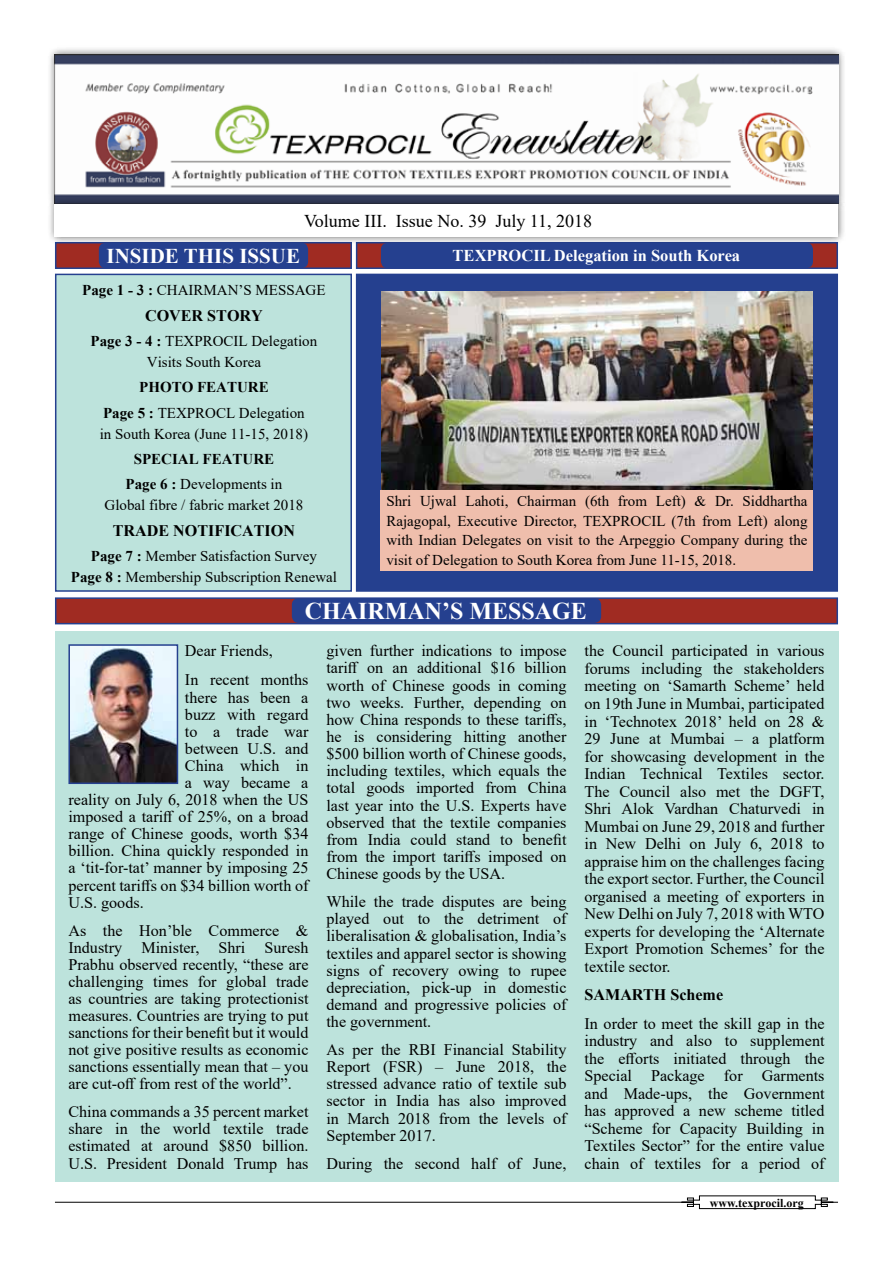
<style>
.page{position:relative;width:893px;height:1263px;background:#fff}
.page>*{position:absolute;margin:0;border:0;box-sizing:border-box;transform-origin:0 0}
.t1{font:700 24px "Times New Roman";color:#fff}
.t2{font:700 21px "Times New Roman";color:#fff}
.t3{font:18px "Times New Roman";color:#000}
.t4{font:700 16.5px "Times New Roman";color:#fff}
.t5{font:16.2px/17.1px "Times New Roman";color:#000;text-align:justify}
.t6{font:700 16.2px "Times New Roman";color:#000}
.t7{font:15px/19.5px "Times New Roman";color:#000;text-align:center}
.t8{font:700 15px/25.3px "Times New Roman";color:#000;text-align:center}
.t9{font:700 12px "Times New Roman";color:#000}
.s1{font-weight:700}
.s2{font-weight:400}
</style>
<div class="page">
<hr style="left:55px;top:1202px;width:783px;height:1px;background:#000">
<svg style="left:681px;top:1195px;width:153px;height:14px"></svg>
<div style="left:356px;top:274px;width:482px;height:318px;background:#25408f;border:2px solid #25408f"></div>
<div style="left:356px;top:242px;width:482px;height:27px;background:#a02b22;border:2px solid #25408f"></div>
<div style="left:55px;top:242px;width:297px;height:27px;background:#a02b22;border:2px solid #25408f"></div>
<div style="left:55px;top:597px;width:783px;height:27px;background:#a02b22;border:2px solid #25408f"></div>
<div style="left:55px;top:274px;width:297px;height:318px;background:#bde3dc;border:2px solid #25408f"></div>
<div style="left:55px;top:631px;width:783px;height:551px;background:#bde3dc"></div>
<div style="left:47px;top:46px;width:799px;height:166px;background:#000;opacity:.6"></div>
<img style="left:55px;top:54px;width:783px;height:142px">
<div style="left:47px;top:196px;width:799px;height:49px;background:#000;opacity:.6"></div>
<div style="left:55px;top:204px;width:783px;height:33px;background:#fff"></div>
<div style="left:292px;top:598px;width:309px;height:25px;background:#25408f;border-radius:7px"></div>
<div style="left:99px;top:243px;width:209px;height:25px;background:#25408f;border-radius:7px"></div>
<img style="left:71px;top:647px;width:104px;height:134px">
<div style="left:68px;top:644px;width:110px;height:140px;border:2px solid #25408f"></div>
<div style="left:381px;top:243px;width:432px;height:25px;background:#25408f;border-radius:7px"></div>
<img style="left:382px;top:292px;width:430px;height:198px">
<div style="left:381px;top:490px;width:432px;height:81px;background:#efbeac"></div>
<p class="t3" style="left:304px;top:208px;width:289px">Volume III. Issue No. 39 July 11, 2018</p>
<p class="t2" style="left:107px;top:240px;width:195px">INSIDE THIS ISSUE</p>
<p class="t4" style="left:453px;top:244px;width:289px">TEXPROCIL Delegation in South Korea</p>
<p class="t7" style="left:82px;top:280px;width:245px"><span class="s1">Page 1 - 3 :</span> CHAIRMAN’S MESSAGE</p>
<p class="t6" style="left:145px;top:303px;width:119px">COVER STORY</p>
<p class="t7" style="left:91px;top:330px;width:228px;line-height:21px"><span class="s1">Page 3 - 4 :</span> TEXPROCIL Delegation<br>Visits South Korea</p>
<p class="t8" style="left:103px;top:374px;width:203px">PHOTO FEATURE<br>Page 5 : <span class="s2">TEXPROCL Delegation</span></p>
<p class="t7" style="left:100px;top:423px;width:210px">in South Korea (June 11-15, 2018)</p>
<p class="t8" style="left:126px;top:446px;width:158px">SPECIAL FEATURE<br>Page 6 : <span class="s2">Developments in</span></p>
<p class="t7" style="left:105px;top:495px;width:200px">Global fibre / fabric market 2018</p>
<p class="t6" style="left:113px;top:518px;width:184px">TRADE NOTIFICATION</p>
<p class="t7" style="left:71px;top:545px;width:268px;line-height:21px"><span class="s1">Page 7 :</span> Member Satisfaction Survey<br><span class="s1">Page 8 :</span> Membership Subscription Renewal</p>
<h1 class="t1" style="left:305px;top:593px;width:283px">CHAIRMAN’S MESSAGE</h1>
<p class="t7" style="left:386px;top:491px;width:423px;text-align:justify">Shri Ujwal Lahoti, Chairman (6th from Left) &amp; Dr. Siddhartha Rajagopal, Executive Director, TEXPROCIL (7th from Left) along with Indian Delegates on visit to the Arpeggio Company during the visit of Delegation to South Korea from June 11-15, 2018.</p>
<p class="t5" style="left:185px;top:636px;width:125px;line-height:29.2px">Dear Friends,<br>In recent months</p>
<p class="t5" style="left:185px;top:688px;width:125px">there has been a</p>
<p class="t5" style="left:185px;top:705px;width:125px">buzz with regard</p>
<p class="t5" style="left:185px;top:722px;width:125px">to a trade war</p>
<p class="t5" style="left:185px;top:739px;width:125px">between U.S. and</p>
<p class="t5" style="left:185px;top:756px;width:125px">China which in</p>
<p class="t5" style="left:185px;top:773px;width:125px">a way became a</p>
<p class="t5" style="left:68px;top:790px;width:242px">reality on July 6, 2018 when the US</p>
<p class="t5" style="left:68px;top:808px;width:242px">imposed a tariff of 25%, on a broad</p>
<p class="t5" style="left:68px;top:825px;width:241px">range of Chinese goods, worth $34</p>
<p class="t5" style="left:68px;top:842px;width:241px">billion. China quickly responded in</p>
<p class="t5" style="left:68px;top:859px;width:241px">a ‘tit-for-tat’ manner by imposing 25</p>
<p class="t5" style="left:68px;top:876px;width:241px">percent tariffs on $34 billion worth of</p>
<p class="t5" style="left:68px;top:893px;width:77px">U.S. goods.</p>
<p class="t5" style="left:68px;top:921px;width:242px">As the Hon’ble Commerce &amp; Industry Minister, Shri Suresh Prabhu observed recently, “these are challenging times for global trade as countries are taking protectionist measures. Countries are trying to put sanctions for their benefit but it would not give positive results as economic sanctions essentially mean that – you are cut-off from rest of the world”.</p>
<p class="t5" style="left:68px;top:1103px;width:242px">China commands a 35 percent market share in the world textile trade estimated at around $850 billion.<br>U.S. President Donald Trump has</p>
<p class="t5" style="left:326px;top:642px;width:242px">given further indications to impose tariff on an additional $16 billion worth of Chinese goods in coming two weeks. Further, depending on how China responds to these tariffs, he is considering hitting another $500 billion worth of Chinese goods, including textiles, which equals the total goods imported from China last year into the U.S. Experts have observed that the textile companies from India could stand to benefit from the import tariffs imposed on Chinese goods by the USA.</p>
<p class="t5" style="left:326px;top:892px;width:242px">While the trade disputes are being played out to the detriment of liberalisation &amp; globalisation, India’s textiles and apparel sector is showing signs of recovery owing to rupee depreciation, pick-up in domestic demand and progressive policies of the government.</p>
<p class="t5" style="left:326px;top:1040px;width:242px">As per the RBI Financial Stability Report (FSR) – June 2018, the stressed advance ratio of textile sub sector in India has also improved in March 2018 from the levels of September 2017.</p>
<p class="t5" style="left:326px;top:1154px;width:241px">During the second half of June,</p>
<p class="t5" style="left:584px;top:642px;width:242px;line-height:17.5px">the Council participated in various forums including the stakeholders meeting on ‘Samarth Scheme’ held on 19th June in Mumbai, participated in ‘Technotex 2018’ held on 28 &amp; 29 June at Mumbai – a platform for showcasing development in the Indian Technical Textiles sector.<br>The Council also met the DGFT, Shri Alok Vardhan Chaturvedi in Mumbai on June 29, 2018 and further in New Delhi on July 6, 2018 to appraise him on the challenges facing the export sector. Further, the Council organised a meeting of exporters in New Delhi on July 7, 2018 with WTO experts for developing the ‘Alternate Export Promotion Schemes’ for the textile sector.</p>
<p class="t6" style="left:584px;top:983px;width:140px">SAMARTH Scheme</p>
<p class="t5" style="left:584px;top:1014px;width:242px;line-height:17.5px">In order to meet the skill gap in the industry and also to supplement the efforts initiated through the Special Package for Garments and Made-ups, the Government has approved a new scheme titled “Scheme for Capacity Building in Textiles Sector” for the entire value chain of textiles for a period of</p>
<p class="t9" style="left:710px;top:1194px;width:95px">www.texprocil.org</p>
</div>
